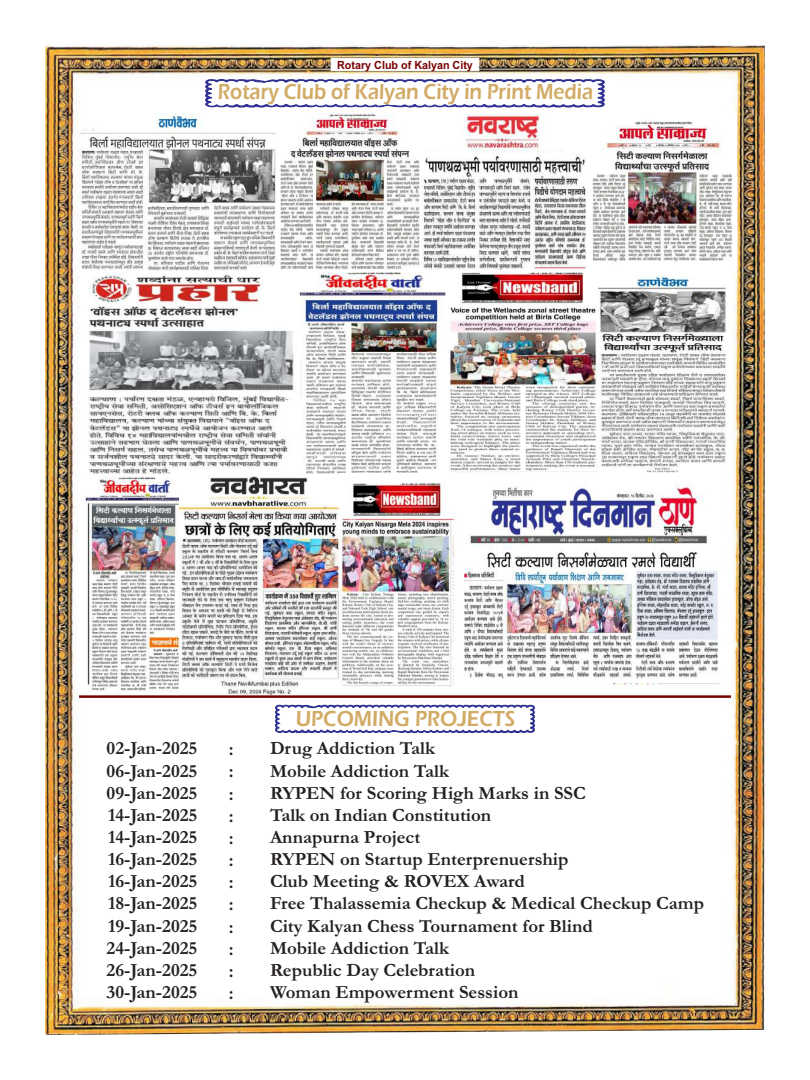
<style>
.page{position:relative;width:810px;height:1080px;background:#fff}
.page>*{position:absolute;margin:0;border:0;box-sizing:border-box;transform-origin:0 0}
.t1{font:600 22.5px "Eras ITC";color:#d2ab66;scale:.87 1}
.t2{font:600 22.5px "Eras ITC";color:#d2ab66;scale:.91 1}
.t3{font:700 18.75px/22.1px "Garamond";color:#231f20}
.t4{font:700 11.25px "Arial";color:#790100;scale:.96 1}
</style>
<div class="page">
<img style="left:45px;top:45px;width:720px;height:990px">
<div style="left:331px;top:58px;width:148px;height:13px;background:#fff;border:1px solid #fff"></div>
<svg style="left:275px;top:705px;width:260px;height:28px"></svg>
<svg style="left:205px;top:79px;width:400px;height:28px"></svg>
<img style="left:79px;top:113px;width:197px;height:158px">
<img style="left:80px;top:272px;width:219px;height:202px">
<img style="left:449px;top:272px;width:149px;height:200px">
<img style="left:280px;top:113px;width:306px;height:157px">
<img style="left:299px;top:272px;width:146px;height:202px">
<img style="left:459px;top:481px;width:265px;height:209px">
<img style="left:340px;top:474px;width:119px;height:218px">
<img style="left:599px;top:276px;width:128px;height:197px">
<img style="left:587px;top:116px;width:149px;height:152px">
<img style="left:79px;top:476px;width:113px;height:219px">
<img style="left:180px;top:477px;width:159px;height:217px">
<hr style="left:79px;top:695px;width:652px;height:3px;background:#790100">
<p class="t4" style="left:337px;top:61px;width:143px">Rotary Club of Kalyan City</p>
<p class="t1" style="left:218px;top:83px;width:433px">Rotary Club of Kalyan City in Print Media</p>
<p class="t3" style="left:107px;top:740px;width:92px">02-Jan-2025<br>06-Jan-2025</p>
<p class="t3" style="left:108px;top:806px;width:91px">14-Jan-2025</p>
<p class="t3" style="left:107px;top:784px;width:92px">09-Jan-2025</p>
<p class="t3" style="left:108px;top:828px;width:91px;text-align:justify">14-Jan-2025<br>16-Jan-2025<br>16-Jan-2025<br>18-Jan-2025<br>19-Jan-2025</p>
<p class="t3" style="left:107px;top:961px;width:92px">26-Jan-2025</p>
<p class="t3" style="left:107px;top:939px;width:92px">24-Jan-2025</p>
<p class="t3" style="left:107px;top:983px;width:92px">30-Jan-2025</p>
<p class="t3" style="left:229px;top:741px;width:6px;text-align:justify">: : : : : : : : : : : :</p>
<p class="t2" style="left:296px;top:711px;width:243px">UPCOMING PROJECTS</p>
<p class="t3" style="left:270px;top:740px;width:436px">Drug Addiction Talk<br>Mobile Addiction Talk<br>RYPEN for Scoring High Marks in SSC<br>Talk on Indian Constitution<br>Annapurna Project<br>RYPEN on Startup Enterprenuership<br>Club Meeting &amp; ROVEX Award<br>Free Thalassemia Checkup &amp; Medical Checkup Camp<br>City Kalyan Chess Tournament for Blind</p>
<p class="t3" style="left:270px;top:961px;width:250px">Republic Day Celebration<br>Woman Empowerment Session</p>
<p class="t3" style="left:270px;top:939px;width:181px">Mobile Addiction Talk</p>
</div>
